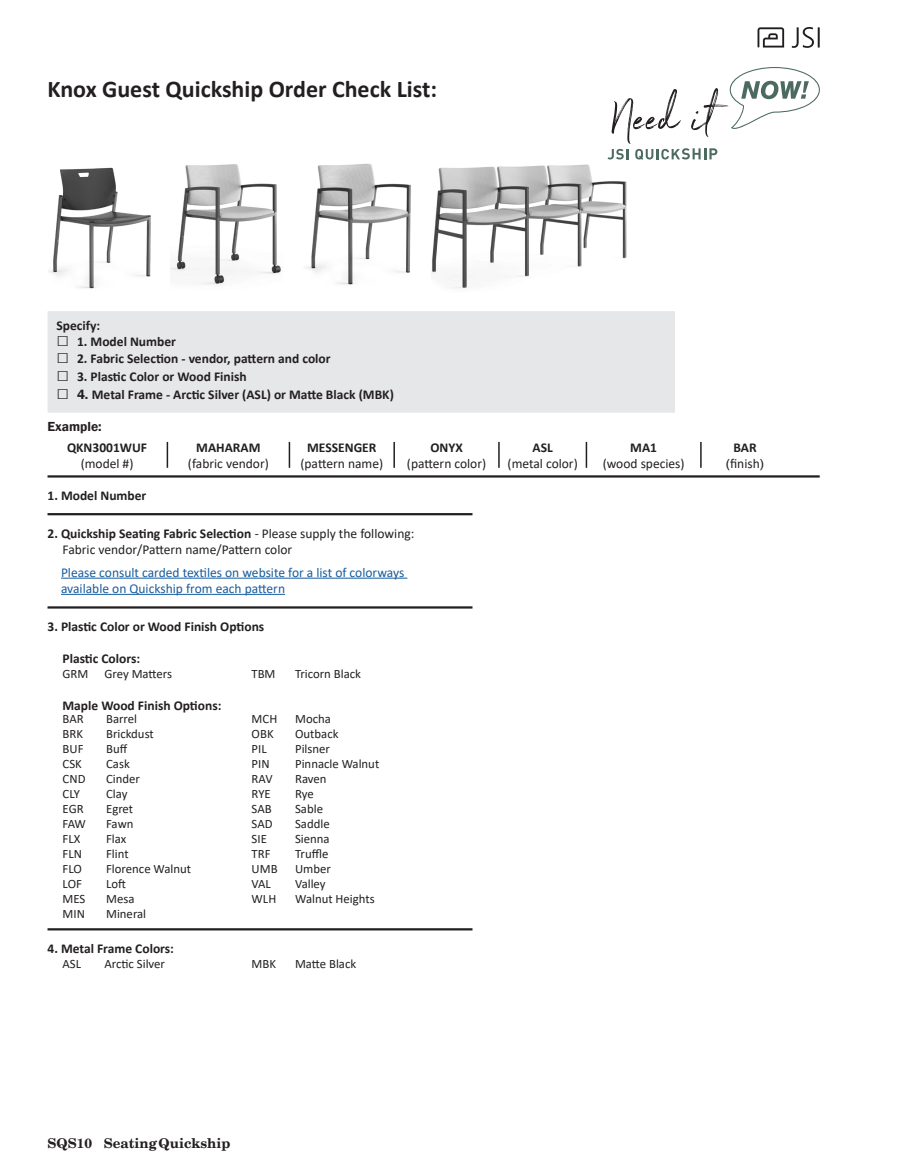
<style>
.page{position:relative;width:918px;height:1175px;background:#fff}
.page>*{position:absolute;margin:0;border:0;box-sizing:border-box;transform-origin:0 0}
.Order_Check_List_Head{font:700 24px "Calibri";color:#231f20}
.Order_Check_List_Head-2{font:700 13.5px/15.8px "Calibri";color:#231f20;text-align:center}
.Order_Check_List_Head-3{font:13.5px/15.8px "Calibri";color:#231f20;text-align:center}
.Order_Checklist_Text{font:700 13.5px "Calibri";color:#231f20}
.Order_Checklist_Text-2{font:13.5px/16.2px "Calibri";color:#231f20}
.Order_Checklist_Text-3{font:13.5px/16.2px "Calibri";color:#175d9e}
.t1{font:700 13.5px "New Century Schlbk";color:#231f20}
.Order_Check_List_Head-4{font:600 13.5px "Franklin Gothic";color:#231f20}
.Dimension_Body{font:12.75px "Calibri";color:#231f20}
.Order_Checklist_Text-4{font:12.75px "Calibri";color:#231f20}
.s1{font-size:21px}
.s2{font-family:"Franklin Gothic";font-weight:600;font-size:21px}
.s3{font-family:"Franklin Gothic";font-weight:600}
.s4{font-weight:400}
.s5{font-weight:700}
.s6{font-family:"Franklin Gothic";font-weight:500}
</style>
<div class="page">
<svg style="left:792px;top:27px;width:28px;height:21px"></svg>
<svg style="left:758px;top:27px;width:26px;height:21px"></svg>
<hr style="left:48px;top:475px;width:772px;height:2px;background:#231f20">
<div style="left:48px;top:311px;width:627px;height:102px;background:#e6e7e9"></div>
<svg style="left:167px;top:442px;width:1px;height:26px"></svg>
<svg style="left:289px;top:442px;width:1px;height:26px"></svg>
<hr style="left:393px;top:442px;width:2px;height:26px;background:#231f20">
<svg style="left:586px;top:442px;width:1px;height:26px"></svg>
<hr style="left:700px;top:442px;width:2px;height:26px;background:#231f20">
<hr style="left:498px;top:442px;width:2px;height:26px;background:#231f20">
<hr style="left:48px;top:513px;width:425px;height:2px;background:#231f20">
<hr style="left:48px;top:606px;width:425px;height:2px;background:#231f20">
<hr style="left:48px;top:928px;width:425px;height:2px;background:#231f20">
<hr style="left:61px;top:577px;width:346px;height:1px;background:#175d9e">
<hr style="left:61px;top:594px;width:224px;height:1px;background:#175d9e">
<img style="left:49px;top:167px;width:102px;height:122px">
<img style="left:170px;top:164px;width:111px;height:121px">
<img style="left:305px;top:163px;width:106px;height:122px">
<img style="left:431px;top:164px;width:196px;height:124px">
<svg style="left:608px;top:67px;width:212px;height:93px"></svg>
<p class="Order_Check_List_Head" style="left:48px;top:72px;width:391px">Knox Guest Quickship Order Check List:</p>
<p class="Order_Check_List_Head-2" style="left:57px;top:318px;width:45px">Specify:</p>
<p class="Order_Check_List_Head-2" style="left:57px;top:333px;width:121px"><span class="s1">□</span> 1. Model Number</p>
<p class="Order_Check_List_Head-2" style="left:57px;top:351px;width:276px"><span class="s2">□</span> 2. Fabric Selection - vendor, pattern and color</p>
<p class="Order_Check_List_Head-2" style="left:57px;top:369px;width:192px"><span class="s2">□</span> 3. Plastic Color or Wood Finish</p>
<p class="Order_Check_List_Head-2" style="left:57px;top:387px;width:339px"><span class="s2">□</span> <span class="s3">4.</span> Metal Frame - Arctic Silver (ASL) or Matte Black (MBK)</p>
<p class="Order_Check_List_Head-4" style="left:48px;top:418px;width:56px">Example:</p>
<p class="Order_Check_List_Head-2" style="left:67px;top:439px;width:82px">QKN3001WUF <span class="s4">(model #)</span></p>
<p class="Order_Check_List_Head-3" style="left:188px;top:439px;width:82px"><span class="s5">MAHARAM </span>(fabric vendor)</p>
<p class="Order_Check_List_Head-3" style="left:300px;top:439px;width:84px"><span class="s5">MESSENGER </span>(pattern name)</p>
<p class="Order_Check_List_Head-3" style="left:407px;top:439px;width:81px"><span class="s5">ONYX </span>(pattern color)</p>
<p class="Order_Check_List_Head-3" style="left:508px;top:439px;width:72px"><span class="s5">ASL<br></span>(metal color)</p>
<p class="Order_Check_List_Head-3" style="left:603px;top:439px;width:83px"><span class="s5">MA1<br></span>(wood species)</p>
<p class="Order_Check_List_Head-3" style="left:726px;top:439px;width:39px"><span class="s5">BAR </span><span class="s6">(</span>finish<span class="s6">)</span></p>
<p class="Order_Checklist_Text" style="left:48px;top:485px;width:100px">1. Model Number</p>
<p class="Order_Checklist_Text-2" style="left:63px;top:525px;width:353px;text-indent:-15px"><span class="s5">2. Quickship Seating Fabric Selection</span> - Please supply the following:<br>Fabric vendor/Pattern name/Pattern color</p>
<p class="Order_Checklist_Text-3" style="left:61px;top:563px;width:345px">Please consult carded textiles on website for a list of colorways available on Quickship from each pattern</p>
<p class="Order_Checklist_Text" style="left:48px;top:617px;width:218px">3. Plastic Color or Wood Finish Options</p>
<p class="Order_Checklist_Text" style="left:63px;top:648px;width:79px">Plastic Colors:</p>
<p class="Order_Checklist_Text-4" style="left:63px;top:665px;width:27px">GRM</p>
<p class="Order_Checklist_Text-4" style="left:105px;top:665px;width:69px">Grey Matters</p>
<p class="Order_Checklist_Text-4" style="left:252px;top:665px;width:26px">TBM</p>
<p class="Order_Checklist_Text-4" style="left:295px;top:665px;width:67px">Tricorn Black</p>
<p class="Order_Checklist_Text" style="left:63px;top:696px;width:160px">Maple Wood Finish Options:</p>
<p class="Dimension_Body" style="left:252px;top:709px;width:27px">MCH</p>
<p class="Dimension_Body" style="left:295px;top:709px;width:37px">Mocha</p>
<p class="Dimension_Body" style="left:252px;top:724px;width:24px">OBK</p>
<p class="Dimension_Body" style="left:295px;top:724px;width:45px">Outback</p>
<p class="Dimension_Body" style="left:252px;top:739px;width:17px">PIL</p>
<p class="Dimension_Body" style="left:295px;top:739px;width:36px">Pilsner</p>
<p class="Dimension_Body" style="left:252px;top:754px;width:20px">PIN</p>
<p class="Dimension_Body" style="left:295px;top:754px;width:86px">Pinnacle Walnut</p>
<p class="Dimension_Body" style="left:252px;top:769px;width:22px">RAV</p>
<p class="Dimension_Body" style="left:295px;top:769px;width:33px">Raven</p>
<p class="Dimension_Body" style="left:252px;top:784px;width:21px">RYE</p>
<p class="Dimension_Body" style="left:295px;top:784px;width:20px">Rye</p>
<p class="Dimension_Body" style="left:252px;top:799px;width:22px">SAB</p>
<p class="Dimension_Body" style="left:295px;top:799px;width:29px">Sable</p>
<p class="Dimension_Body" style="left:252px;top:814px;width:22px">SAD</p>
<p class="Dimension_Body" style="left:295px;top:814px;width:36px">Saddle</p>
<p class="Dimension_Body" style="left:252px;top:829px;width:17px">SIE</p>
<p class="Dimension_Body" style="left:295px;top:829px;width:36px">Sienna</p>
<p class="Dimension_Body" style="left:252px;top:844px;width:20px">TRF</p>
<p class="Dimension_Body" style="left:295px;top:844px;width:35px">Truffle</p>
<p class="Dimension_Body" style="left:252px;top:859px;width:28px">UMB</p>
<p class="Dimension_Body" style="left:295px;top:859px;width:37px">Umber</p>
<p class="Dimension_Body" style="left:252px;top:874px;width:21px">VAL</p>
<p class="Dimension_Body" style="left:295px;top:874px;width:32px">Valley</p>
<p class="Dimension_Body" style="left:252px;top:889px;width:26px">WLH</p>
<p class="Dimension_Body" style="left:295px;top:889px;width:81px">Walnut Heights</p>
<p class="Dimension_Body" style="left:63px;top:709px;width:23px">BAR</p>
<p class="Dimension_Body" style="left:106px;top:709px;width:33px">Barrel</p>
<p class="Dimension_Body" style="left:63px;top:724px;width:22px">BRK</p>
<p class="Dimension_Body" style="left:106px;top:724px;width:49px">Brickdust</p>
<p class="Dimension_Body" style="left:63px;top:739px;width:22px">BUF</p>
<p class="Dimension_Body" style="left:106px;top:739px;width:23px">Buff</p>
<p class="Dimension_Body" style="left:63px;top:754px;width:21px">CSK</p>
<p class="Dimension_Body" style="left:106px;top:754px;width:25px">Cask</p>
<p class="Dimension_Body" style="left:63px;top:769px;width:24px">CND</p>
<p class="Dimension_Body" style="left:106px;top:769px;width:35px">Cinder</p>
<p class="Dimension_Body" style="left:63px;top:784px;width:19px">CLY</p>
<p class="Dimension_Body" style="left:106px;top:784px;width:23px">Clay</p>
<p class="Dimension_Body" style="left:63px;top:799px;width:23px">EGR</p>
<p class="Dimension_Body" style="left:106px;top:799px;width:29px">Egret</p>
<p class="Dimension_Body" style="left:63px;top:814px;width:25px">FAW</p>
<p class="Dimension_Body" style="left:106px;top:814px;width:29px">Fawn</p>
<p class="Dimension_Body" style="left:63px;top:829px;width:19px">FLX</p>
<p class="Dimension_Body" style="left:106px;top:829px;width:22px">Flax</p>
<p class="Dimension_Body" style="left:63px;top:844px;width:21px">FLN</p>
<p class="Dimension_Body" style="left:106px;top:844px;width:24px">Flint</p>
<p class="Dimension_Body" style="left:63px;top:859px;width:21px">FLO</p>
<p class="Dimension_Body" style="left:106px;top:859px;width:87px">Florence Walnut</p>
<p class="Dimension_Body" style="left:63px;top:874px;width:21px">LOF</p>
<p class="Dimension_Body" style="left:106px;top:874px;width:21px">Loft</p>
<p class="Dimension_Body" style="left:63px;top:889px;width:24px">MES</p>
<p class="Dimension_Body" style="left:106px;top:889px;width:30px">Mesa</p>
<p class="Dimension_Body" style="left:63px;top:904px;width:24px">MIN</p>
<p class="Dimension_Body" style="left:106px;top:904px;width:42px">Mineral</p>
<p class="Order_Checklist_Text" style="left:48px;top:939px;width:128px">4. Metal Frame Colors:</p>
<p class="Order_Checklist_Text-4" style="left:63px;top:954px;width:20px">ASL</p>
<p class="Order_Checklist_Text-4" style="left:105px;top:954px;width:62px">Arctic Silver</p>
<p class="Order_Checklist_Text-4" style="left:252px;top:954px;width:26px">MBK</p>
<p class="Order_Checklist_Text-4" style="left:295px;top:954px;width:63px">Matte Black</p>
<p class="t1" style="left:48px;top:1134px;width:185px">SQS10 Seating Quickship</p>
</div>
